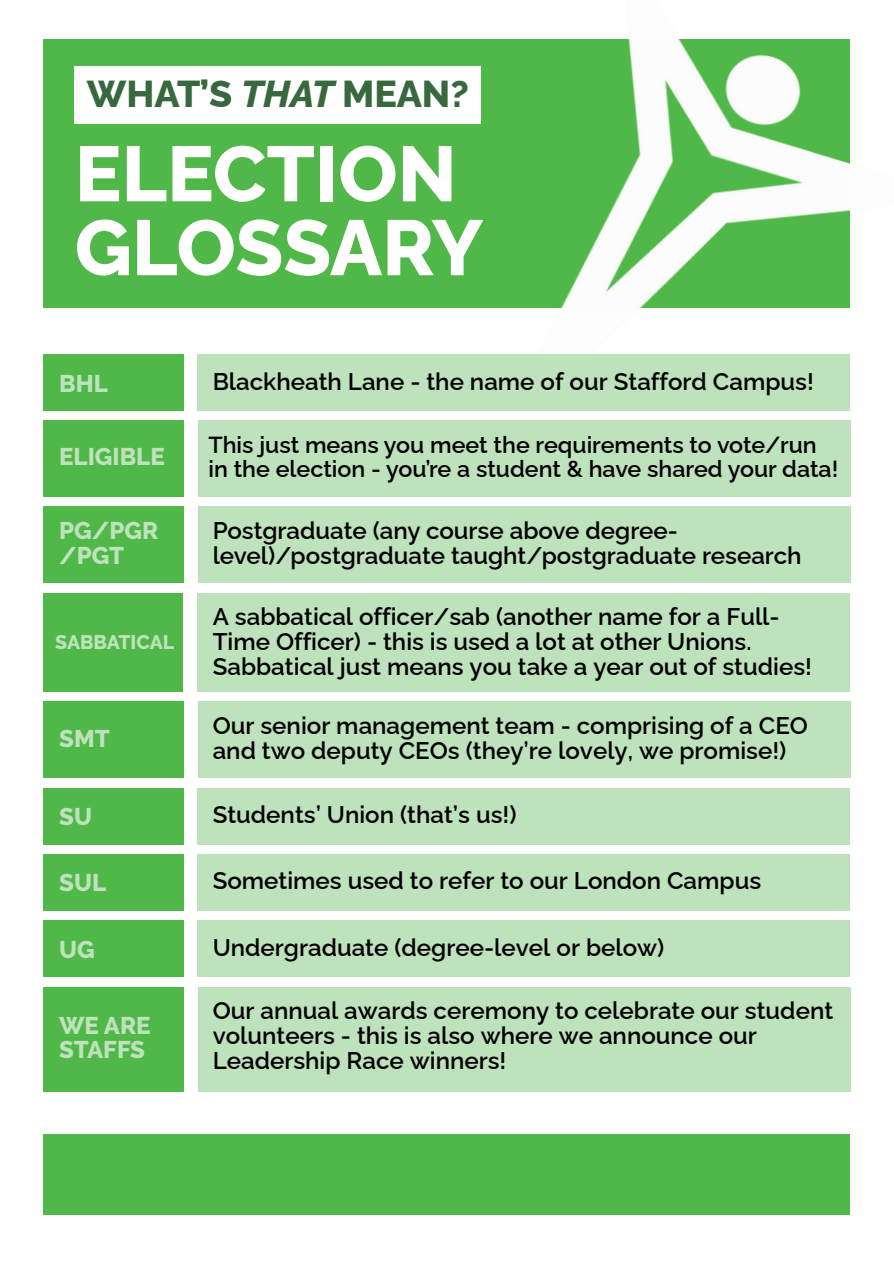
<style>
.page{position:relative;width:894px;height:1264px;background:#fff}
.page>*{position:absolute;margin:0;border:0;box-sizing:border-box;transform-origin:0 0}
.t1{font:800 77.85px/73.8px "Raleway";color:#fff}
.t2{font:800 37.5px "Raleway";color:#37683e}
.t3{font:600 24.15px/24.8px "Raleway";color:#000}
.t4{font:800 24.15px/24.8px "Raleway";color:#bee2bb}
.t5{font:600 23.25px/23.7px "Raleway";color:#000}
.t6{font:800 19.65px "Raleway";color:#bee2bb}
.s1{font-style:italic}
</style>
<div class="page">
<div style="left:43px;top:40px;width:806px;height:268px;background:#50b848"></div>
<img style="left:515px;top:39px;width:336px;height:431px">
<div style="left:75px;top:66px;width:406px;height:58px;background:#fff"></div>
<div style="left:43px;top:1133px;width:806px;height:81px;background:#50b848"></div>
<div style="left:43px;top:788px;width:140px;height:56px;background:#50b848"></div>
<div style="left:198px;top:788px;width:652px;height:56px;background:#bee2bb"></div>
<div style="left:43px;top:593px;width:140px;height:98px;background:#50b848"></div>
<div style="left:198px;top:593px;width:652px;height:98px;background:#bee2bb"></div>
<div style="left:43px;top:854px;width:140px;height:56px;background:#50b848"></div>
<div style="left:198px;top:854px;width:652px;height:56px;background:#bee2bb"></div>
<div style="left:43px;top:701px;width:140px;height:76px;background:#50b848"></div>
<div style="left:198px;top:701px;width:652px;height:76px;background:#bee2bb"></div>
<div style="left:43px;top:507px;width:140px;height:76px;background:#50b848"></div>
<div style="left:198px;top:507px;width:652px;height:76px;background:#bee2bb"></div>
<div style="left:43px;top:920px;width:140px;height:56px;background:#50b848"></div>
<div style="left:198px;top:920px;width:652px;height:56px;background:#bee2bb"></div>
<div style="left:43px;top:986px;width:140px;height:105px;background:#50b848"></div>
<div style="left:198px;top:986px;width:652px;height:105px;background:#bee2bb"></div>
<div style="left:43px;top:354px;width:140px;height:56px;background:#50b848"></div>
<div style="left:198px;top:354px;width:652px;height:56px;background:#bee2bb"></div>
<div style="left:43px;top:420px;width:140px;height:77px;background:#50b848"></div>
<div style="left:198px;top:420px;width:652px;height:77px;background:#bee2bb"></div>
<h2 class="t2" style="left:87px;top:72px;width:383px">WHAT’S <span class="s1">THAT</span> MEAN?</h2>
<p class="t1" style="left:75px;top:137px;width:409px">ELECTION<br>GLOSSARY</p>
<h3 class="t4" style="left:59px;top:370px;width:50px">BHL</h3>
<h4 class="t3" style="left:213px;top:368px;width:602px">Blackheath Lane - the name of our Stafford Campus!</h4>
<h3 class="t4" style="left:59px;top:444px;width:107px">ELIGIBLE</h3>
<h3 class="t4" style="left:59px;top:518px;width:101px">PG/PGR /PGT</h3>
<h3 class="t6" style="left:55px;top:630px;width:121px">SABBATICAL</h3>
<p class="t4" style="left:59px;top:725px;width:52px">SMT</p>
<h4 class="t5" style="left:208px;top:433px;width:631px">This just means you meet the requirements to vote/run in the election - you’re a student &amp; have shared your data!</h4>
<h4 class="t3" style="left:213px;top:518px;width:590px">Postgraduate (any course above degree&shy;level)/postgraduate taught/postgraduate research</h4>
<h4 class="t3" style="left:213px;top:604px;width:600px">A sabbatical officer/sab (another name for a Full-<br>Time Officer) - this is used a lot at other Unions.<br>Sabbatical just means you take a year out of studies!</h4>
<h4 class="t3" style="left:213px;top:713px;width:596px">Our senior management team - comprising of a CEO and two deputy CEOs (they’re lovely, we promise!)</h4>
<h3 class="t4" style="left:59px;top:804px;width:34px">SU</h3>
<h1 class="t3" style="left:213px;top:802px;width:305px">Students’ Union (that’s us!)</h1>
<h3 class="t4" style="left:59px;top:870px;width:48px">SUL</h3>
<h4 class="t3" style="left:213px;top:868px;width:550px">Sometimes used to refer to our London Campus</h4>
<h3 class="t4" style="left:59px;top:936px;width:37px">UG</h3>
<h4 class="t3" style="left:213px;top:934px;width:453px">Undergraduate (degree-level or below)</h4>
<h3 class="t4" style="left:59px;top:1012px;width:93px">WE ARE<br>STAFFS</h3>
<h4 class="t3" style="left:213px;top:998px;width:622px">Our annual awards ceremony to celebrate our student volunteers - this is also where we announce our<br>Leadership Race winners!</h4>
</div>
